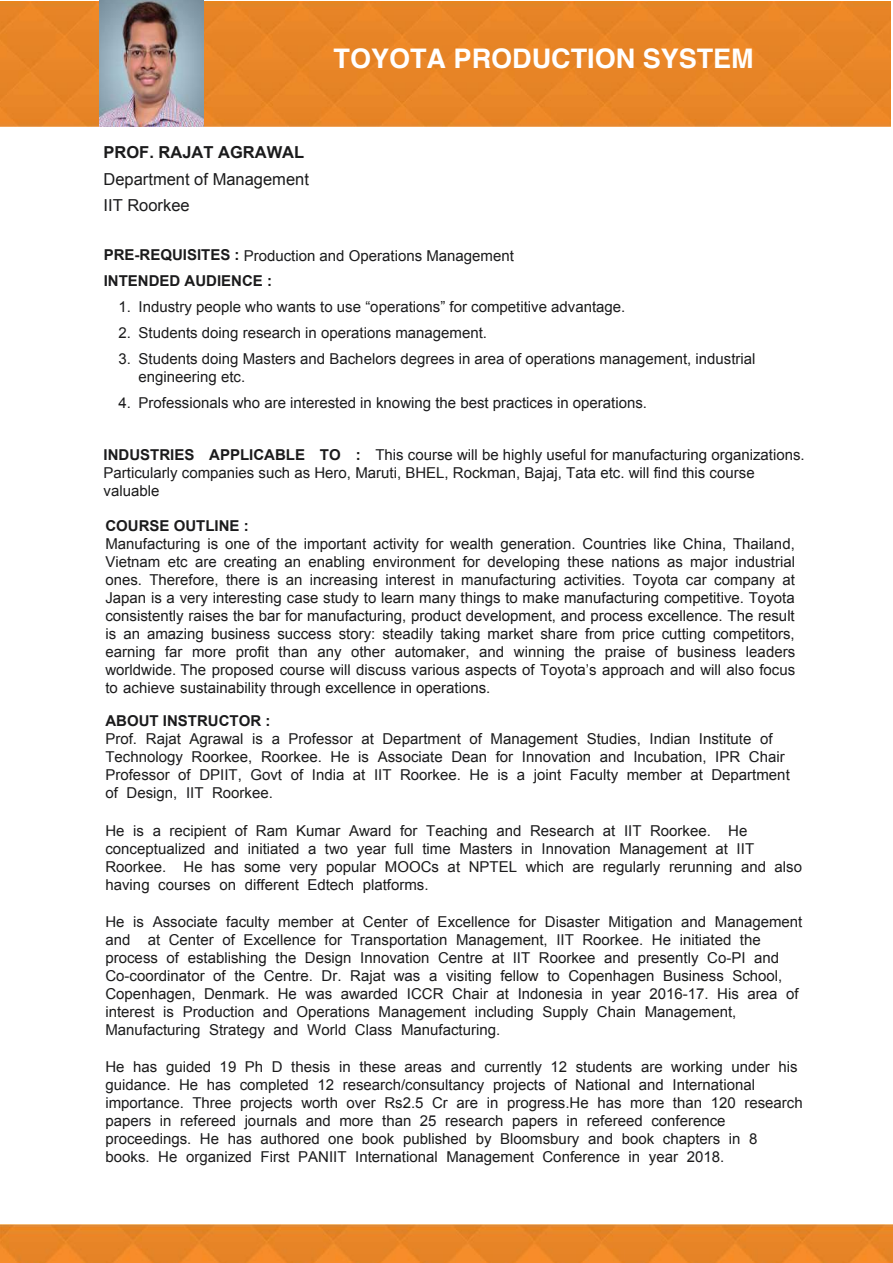
<style>
.page{position:relative;width:893px;height:1263px;background:#fff}
.page>*{position:absolute;margin:0;border:0;box-sizing:border-box;transform-origin:0 0}
.t1{font:700 27px "Helvetica";color:#fff}
.t2{font:16.5px/26.2px "Arial";color:#1b1b1c}
.t3{font:15px/18px "Arial";color:#1b1b1c}
.s1{font-weight:700}
</style>
<div class="page">
<div style="left:0;top:2px;width:890px;height:124px;background:#e88526"></div>
<img style="left:1px;top:1224px;width:891px;height:38px">
<img style="left:100px;top:1px;width:103px;height:125px">
<p class="t1" style="left:334px;top:37px;width:422px">TOYOTA PRODUCTION SYSTEM</p>
<p class="t2" style="left:104px;top:140px;width:207px"><span class="s1">PROF. RAJAT AGRAWAL<br></span>Department of Management<br>IIT Roorkee</p>
<p class="t3" style="left:104px;top:243px;width:412px;line-height:25px"><span class="s1">PRE-REQUISITES :</span> Production and Operations Management<br><span class="s1">INTENDED AUDIENCE :</span></p>
<p class="t3" style="left:119px;top:298px;width:508px">1. Industry people who wants to use “operations” for competitive advantage.</p>
<p class="t3" style="left:119px;top:324px;width:370px">2. Students doing research in operations management.</p>
<p class="t3" style="left:139px;top:350px;width:618px;text-indent:-20px">3. Students doing Masters and Bachelors degrees in area of operations management, industrial engineering etc.</p>
<p class="t3" style="left:119px;top:394px;width:530px">4. Professionals who are interested in knowing the best practices in operations.</p>
<p class="t3" style="left:104px;top:446px;width:703px"><span class="s1">INDUSTRIES APPLICABLE TO :</span> This course will be highly useful for manufacturing organizations.<br>Particularly companies such as Hero, Maruti, BHEL, Rockman, Bajaj, Tata etc. will find this course valuable</p>
<p class="t3" style="left:105px;top:517px;width:691px"><span class="s1">COURSE OUTLINE :<br></span>Manufacturing is one of the important activity for wealth generation. Countries like China, Thailand, Vietnam etc are creating an enabling environment for developing these nations as major industrial ones. Therefore, there is an increasing interest in manufacturing activities. Toyota car company at Japan is a very interesting case study to learn many things to make manufacturing competitive. Toyota consistently raises the bar for manufacturing, product development, and process excellence. The result is an amazing business success story: steadily taking market share from price cutting competitors, earning far more profit than any other automaker, and winning the praise of business leaders worldwide. The proposed course will discuss various aspects of Toyota’s approach and will also focus to achieve sustainability through excellence in operations.</p>
<p class="t3" style="left:105px;top:712px;width:686px"><span class="s1">ABOUT INSTRUCTOR :<br></span>Prof. Rajat Agrawal is a Professor at Department of Management Studies, Indian Institute of Technology Roorkee, Roorkee. He is Associate Dean for Innovation and Incubation, IPR Chair Professor of DPIIT, Govt of India at IIT Roorkee. He is a joint Faculty member at Department of Design, IIT Roorkee.</p>
<p class="t3" style="left:105px;top:822px;width:698px">He is a recipient of Ram Kumar Award for Teaching and Research at IIT Roorkee. He conceptualized and initiated a two year full time Masters in Innovation Management at IIT Roorkee. He has some very popular MOOCs at NPTEL which are regularly rerunning and also having courses on different Edtech platforms.</p>
<p class="t3" style="left:105px;top:913px;width:698px">He is Associate faculty member at Center of Excellence for Disaster Mitigation and Management and at Center of Excellence for Transportation Management, IIT Roorkee. He initiated the process of establishing the Design Innovation Centre at IIT Roorkee and presently Co-PI and Co-coordinator of the Centre. Dr. Rajat was a visiting fellow to Copenhagen Business School, Copenhagen, Denmark. He was awarded ICCR Chair at Indonesia in year 2016-17. His area of interest is Production and Operations Management including Supply Chain Management, Manufacturing Strategy and World Class Manufacturing.</p>
<p class="t3" style="left:105px;top:1058px;width:699px">He has guided 19 Ph D thesis in these areas and currently 12 students are working under his guidance. He has completed 12 research/consultancy projects of National and International importance. Three projects worth over Rs2.5 Cr are in progress.He has more than 120 research papers in refereed journals and more than 25 research papers in refereed conference proceedings. He has authored one book published by Bloomsbury and book chapters in 8 books. He organized First PANIIT International Management Conference in year 2018.</p>
</div>
